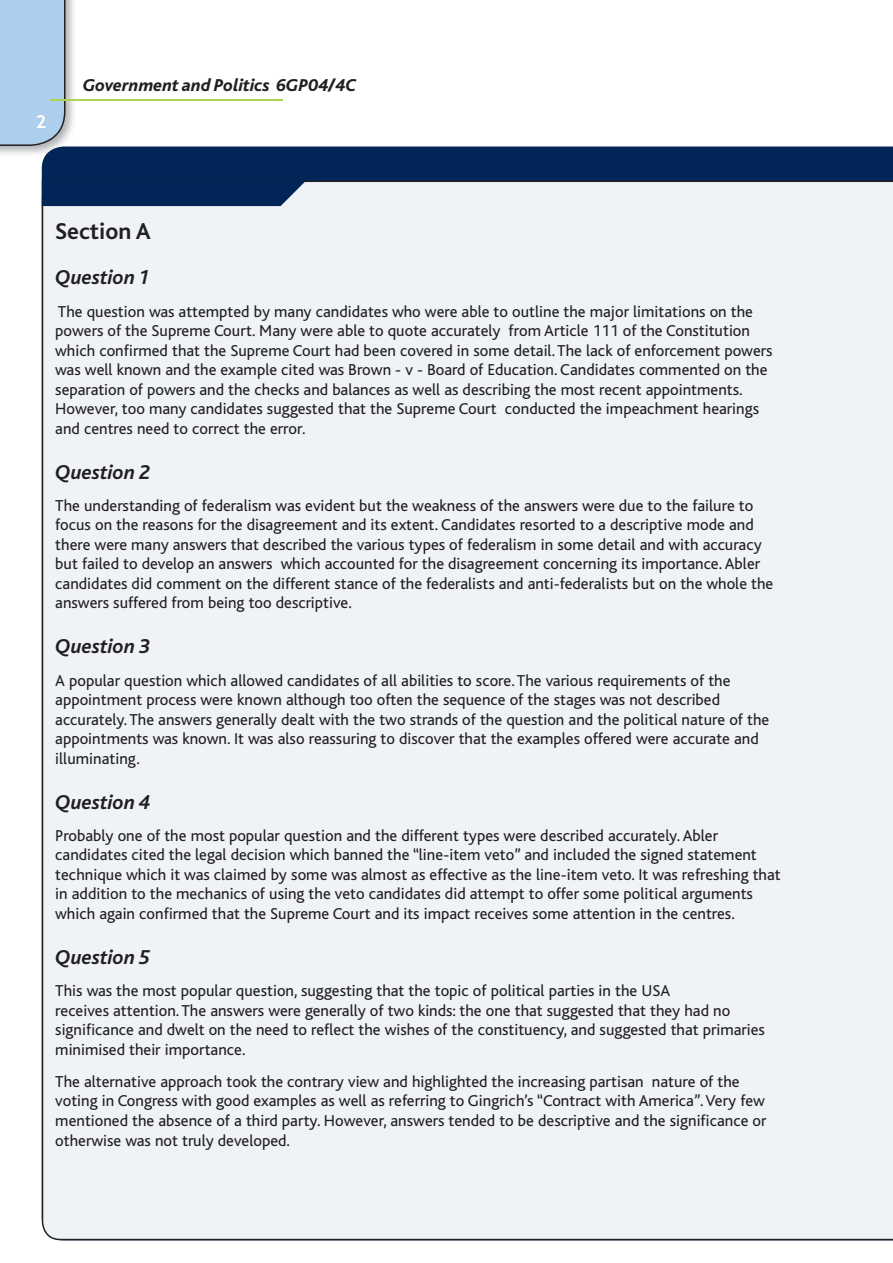
<style>
.page{position:relative;width:893px;height:1263px;background:#fff}
.page>*{position:absolute;margin:0;border:0;box-sizing:border-box;transform-origin:0 0}
.t1{font:700 24px "Bliss";color:#231f20}
.t2{font:italic 700 21px "Bliss";color:#231f20}
.t3{font:italic 800 18px "Bliss";color:#231f20}
.t4{font:700 18px "Trebuchet MS";color:#fff}
.t5{font:16.5px/19.5px "Bliss";color:#231f20}
</style>
<div class="page">
<img style="left:0;top:0;width:74px;height:154px">
<div style="left:0;top:0;width:65px;height:146px;background:#adceec"></div>
<hr style="left:50px;top:99px;width:233px;height:2px;background:#b0d354">
<div style="left:42px;top:146px;width:851px;height:35px;background:#002556"></div>
<div style="left:42px;top:181px;width:851px;height:1059px;background:#eff3f7"></div>
<svg style="left:42px;top:153px;width:290px;height:53px;background:#0f315f"></svg>
<p class="t4" style="left:36px;top:110px;width:12px">2</p>
<p class="t3" style="left:83px;top:76px;width:275px">Government and Politics 6GP04/4C</p>
<h1 class="t1" style="left:55px;top:219px;width:97px">Section A</h1>
<p class="t2" style="left:55px;top:267px;width:96px">Question 1</p>
<p class="t5" style="left:55px;top:302px;width:719px">The question was attempted by many candidates who were able to outline the major limitations on the powers of the Supreme Court. Many were able to quote accurately from Article 111 of the Constitution which confirmed that the Supreme Court had been covered in some detail. The lack of enforcement powers was well known and the example cited was Brown - v - Board of Education. Candidates commented on the separation of powers and the checks and balances as well as describing the most recent appointments.<br>However, too many candidates suggested that the Supreme Court conducted the impeachment hearings and centres need to correct the error.</p>
<p class="t2" style="left:55px;top:461px;width:96px">Question 2</p>
<p class="t5" style="left:55px;top:496px;width:720px">The understanding of federalism was evident but the weakness of the answers were due to the failure to focus on the reasons for the disagreement and its extent. Candidates resorted to a descriptive mode and there were many answers that described the various types of federalism in some detail and with accuracy but failed to develop an answers which accounted for the disagreement concerning its importance. Abler candidates did comment on the different stance of the federalists and anti-federalists but on the whole the answers suffered from being too descriptive.</p>
<p class="t2" style="left:55px;top:636px;width:96px">Question 3</p>
<p class="t5" style="left:55px;top:671px;width:716px">A popular question which allowed candidates of all abilities to score. The various requirements of the appointment process were known although too often the sequence of the stages was not described accurately. The answers generally dealt with the two strands of the question and the political nature of the appointments was known. It was also reassuring to discover that the examples offered were accurate and illuminating.</p>
<p class="t2" style="left:55px;top:791px;width:96px">Question 4</p>
<p class="t5" style="left:55px;top:826px;width:727px">Probably one of the most popular question and the different types were described accurately. Abler candidates cited the legal decision which banned the “line-item veto” and included the signed statement technique which it was claimed by some was almost as effective as the line-item veto. It was refreshing that in addition to the mechanics of using the veto candidates did attempt to offer some political arguments which again confirmed that the Supreme Court and its impact receives some attention in the centres.</p>
<p class="t2" style="left:55px;top:946px;width:96px">Question 5</p>
<p class="t5" style="left:55px;top:981px;width:711px">This was the most popular question, suggesting that the topic of political parties in the USA<br>receives attention. The answers were generally of two kinds: the one that suggested that they had no significance and dwelt on the need to reflect the wishes of the constituency, and suggested that primaries minimised their importance.</p>
<p class="t5" style="left:55px;top:1072px;width:713px">The alternative approach took the contrary view and highlighted the increasing partisan nature of the voting in Congress with good examples as well as referring to Gingrich’s “Contract with America”. Very few mentioned the absence of a third party. However, answers tended to be descriptive and the significance or otherwise was not truly developed.</p>
</div>
